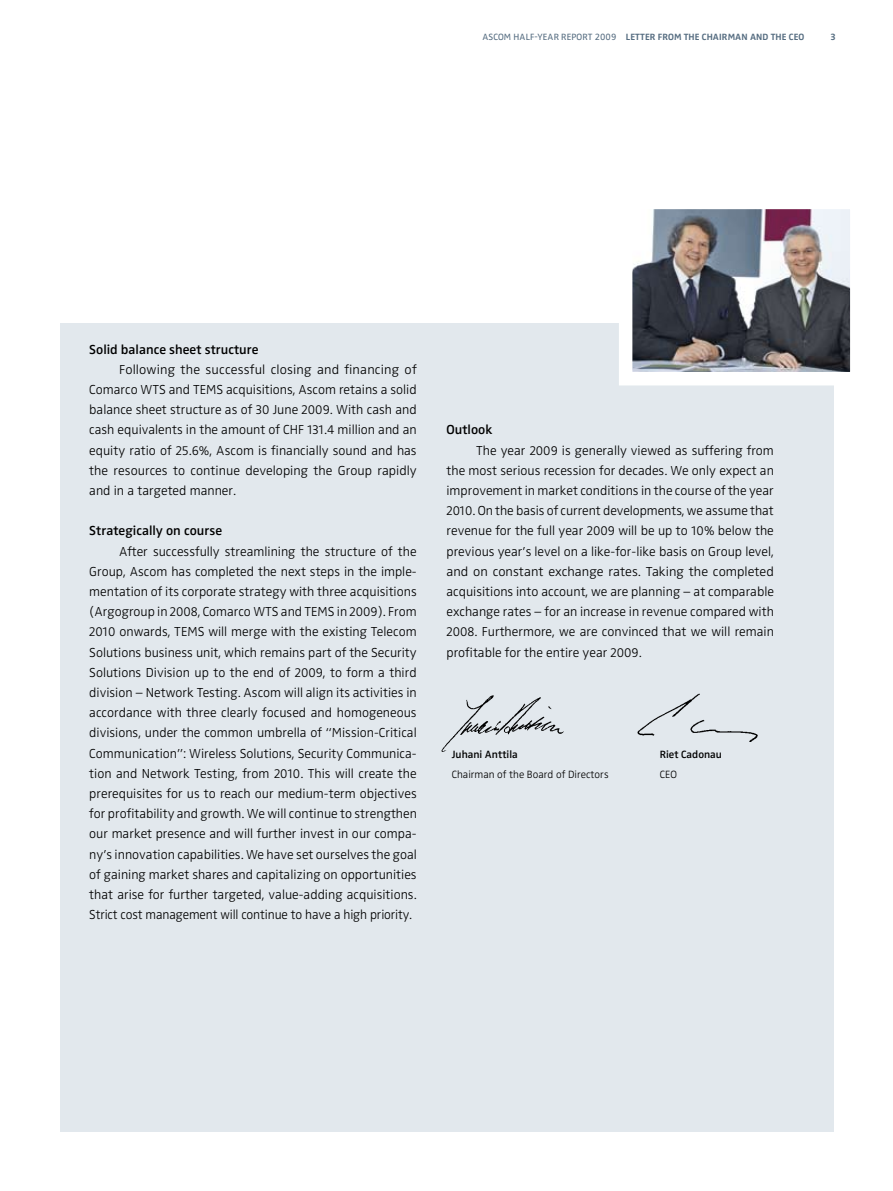
<style>
.page{position:relative;width:893px;height:1191px;background:#fff}
.page>*{position:absolute;margin:0;border:0;box-sizing:border-box;transform-origin:0 0}
.t1{font:300 13.5px/20.2px "Ascom Zwo";color:#000;text-align:justify}
.t2{font:600 13.5px "Ascom Zwo";color:#000}
.t3{font:300 10.8px "Ascom Zwo";color:#000}
.t4{font:600 10.8px "Ascom Zwo";color:#000}
.t5{font:700 9.3px "Ascom Zwo";letter-spacing:.01em;color:#566d81}
.t6{font:9.3px "Ascom Zwo";letter-spacing:.01em;color:#566d81}
.s1{font-weight:400}
</style>
<div class="page">
<div style="left:60px;top:323px;width:773px;height:808px;background:#e2e8ed"></div>
<img style="left:634px;top:211px;width:215px;height:159px">
<div style="left:619px;top:196px;width:245px;height:189px;border:14px solid #fff"></div>
<img style="left:441px;top:695px;width:123px;height:57px">
<img style="left:637px;top:693px;width:121px;height:49px">
<p class="t6" style="left:482px;top:32px;width:13px">ASCOM</p>
<p class="t6" style="left:514px;top:32px;width:36px">HALF-YEAR</p>
<p class="t6" style="left:561px;top:32px;width:12px">REPORT</p>
<p class="t5" style="left:595px;top:32px;width:211px"><span class="s1">2009</span> LETTER FROM THE CHAIRMAN AN D THE CEO</p>
<p class="t5" style="left:830px;top:32px;width:7px">3</p>
<p class="t2" style="left:89px;top:341px;width:171px">Solid balance sheet structure</p>
<p class="t1" style="left:89px;top:359px;width:329px;text-indent:30px">Following the successful closing and financing of -Comarco WTS and TEMS</p>
<p class="t1" style="left:89px;top:379px;width:329px;text-indent:137px">acquisitions, Ascom retains a solid balance sheet structure as of 30 June 2009. With cash and cash equivalents in the amount of CH F 131.4 million and an equity ratio of 25.6%, Ascom is financially sound and has the resources to continue developing the Group rapidly and in a targeted manner.</p>
<p class="t2" style="left:89px;top:523px;width:134px">Strategically on course</p>
<p class="t1" style="left:89px;top:541px;width:329px;text-indent:30px">After successfully streamlining the structure of the Group, Ascom has completed the next steps in the imple&shy;mentation of its corporate strategy with three acquisitions (Argogroup in 2008, Comarco WTS and TEMS</p>
<p class="t1" style="left:337px;top:601px;width:81px">in 2009). From</p>
<p class="t1" style="left:89px;top:622px;width:329px;text-indent:119px">will merge with the existing Telecom Solutions business unit, which remains part of the Security Solutions Division up to the end of 2009, to form a third division – Network Testing. Ascom will align its activities in accordance with three clearly focused and homogeneous divisions, under the common umbrella of “Mission-Critical Communication”: Wireless Solutions, Security Communica&shy;tion and Network Testing, from 2010. This will create the prerequisites for us to reach our medium-term objectives for profitability and growth. We will continue to strengthen our market presence and will further invest in our compa&shy;ny’s innovation capabilities. We have set ourselves the goal of gaining market shares and capitalizing on opportunities that arise for further targeted, value-adding acquisitions.<br>Strict cost management will continue to have a high priority.</p>
<p class="t1" style="left:89px;top:622px;width:94px">2010 onwards, TEMS</p>
<p class="t2" style="left:446px;top:422px;width:47px">Outlook</p>
<p class="t1" style="left:446px;top:440px;width:329px;text-indent:30px">The year 2009 is generally viewed as suffering from the most serious recession for decades. We only expect an improvement in market conditions in the course of the year 2010. On the basis of current developments, we assume that revenue for the full year 2009 will be up to 10% below the previous year’s level on a like-for-like basis on Group level, and on constant exchange rates. Taking the completed acquisitions into account, we are planning – at comparable exchange rates – for an increase in revenue compared with 2008. Furthermore, we are convinced that we will remain profitable for the entire year 2009.</p>
<p class="t4" style="left:452px;top:748px;width:67px">Juhani Anttila</p>
<p class="t3" style="left:452px;top:768px;width:158px">Chairman of the Board of Directors</p>
<p class="t4" style="left:660px;top:748px;width:64px">Riet Cadonau</p>
<p class="t3" style="left:660px;top:768px;width:7px">CEO</p>
</div>
